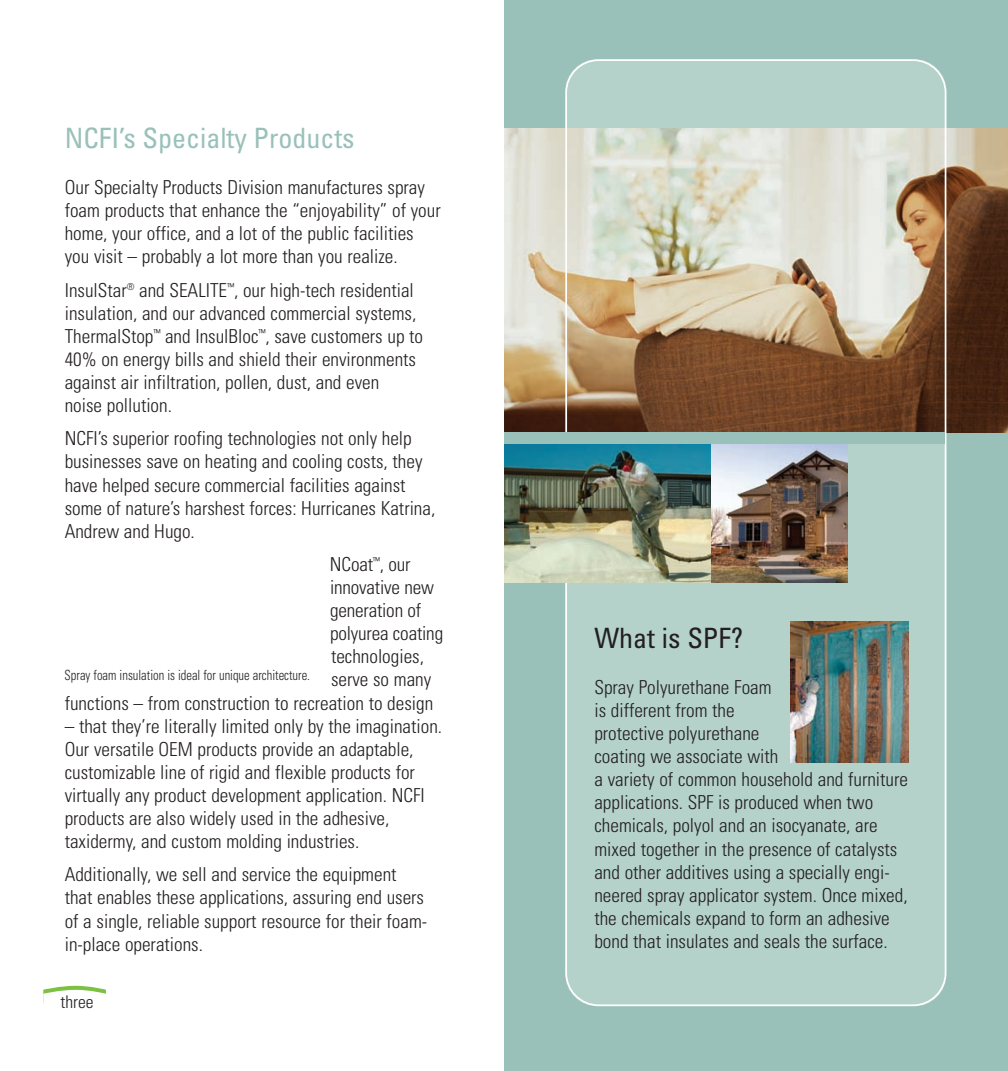
<style>
.page{position:relative;width:1008px;height:1071px;background:#fff}
.page>*{position:absolute;margin:0;border:0;box-sizing:border-box;transform-origin:0 0}
.t1{font:condensed 28px "Univers LT Std";color:#99c1b9}
.t2{font:condensed 28px "Univers LT Std";color:#231f20}
.t3{font:300 condensed 19.25px/23.1px "Univers LT Std";color:#231f20}
.t4{font:300 condensed 17.5px "Univers LT Std";color:#231f20}
.t5{font:300 condensed 14px "Univers LT Std";color:#231f20;scale:.9 1}
</style>
<div class="page">
<svg style="left:43px;top:986px;width:63px;height:17px"></svg>
<div style="left:504px;top:0;width:504px;height:1071px;background:#99c1b9"></div>
<img style="left:504px;top:129px;width:504px;height:303px">
<svg style="left:565px;top:59px;width:381px;height:947px;background:#b6c0b3"></svg>
<img style="left:790px;top:622px;width:119px;height:140px">
<img style="left:504px;top:444px;width:208px;height:139px">
<img style="left:712px;top:444px;width:136px;height:139px">
<div style="left:504px;top:432px;width:441px;height:12px;background:#99c1b9"></div>
<h1 class="t1" style="left:65px;top:128px;width:291px">NCFI’s Specialty Products</h1>
<p class="t3" style="left:65px;top:178px;width:377px">Our Specialty Products Division manufactures spray foam products that enhance the “enjoyability” of your home, your office, and a lot of the public facilities you visit – probably a lot more than you realize.</p>
<p class="t3" style="left:65px;top:280px;width:360px">InsulStar<sup>®</sup> and SEALITE<sup>™</sup>, our high-tech residential insulation, and our advanced commercial systems, ThermalStop<sup>™</sup> and InsulBloc<sup>™</sup>, save customers up to 40% on energy bills and shield their environments against air infiltration, pollen, dust, and even<br>noise pollution.</p>
<p class="t3" style="left:65px;top:429px;width:372px">NCFI’s superior roofing technologies not only help businesses save on heating and cooling costs, they have helped secure commercial facilities against some of nature’s harshest forces: Hurricanes Katrina, Andrew and Hugo.</p>
<p class="t3" style="left:330px;top:554px;width:82px">NCoat<sup>™</sup>, our</p>
<p class="t3" style="left:330px;top:577px;width:105px">innovative new</p>
<p class="t3" style="left:330px;top:600px;width:93px">generation of</p>
<p class="t3" style="left:330px;top:624px;width:115px">polyurea coating</p>
<p class="t3" style="left:331px;top:647px;width:94px">technologies,</p>
<p class="t3" style="left:331px;top:670px;width:102px">serve so many</p>
<p class="t3" style="left:65px;top:693px;width:370px">functions – from construction to recreation to design</p>
<p class="t3" style="left:65px;top:716px;width:379px">– that they’re literally limited only by the imagination.<br>Our versatile OEM products provide an adaptable, customizable line of rigid and flexible products for virtually any product development application. NCFI products are also widely used in the adhesive, taxidermy, and custom molding industries.</p>
<p class="t3" style="left:65px;top:865px;width:364px">Additionally, we sell and service the equipment that enables these applications, assuring end users of a single, reliable support resource for their foam&shy;in-place operations.</p>
<p class="t5" style="left:65px;top:670px;width:274px">Spray foam insulation is ideal for unique architecture.</p>
<p class="t4" style="left:61px;top:995px;width:35px">three</p>
<h1 class="t2" style="left:594px;top:627px;width:150px">What is SPF?</h1>
<p class="t3" style="left:594px;top:677px;width:315px">Spray Polyurethane Foam<br>is different from the<br>protective polyurethane<br>coating we associate with<br>a variety of common household and furniture applications. SPF is produced when two chemicals, polyol and an isocyanate, are mixed together in the presence of catalysts and other additives using a specially engi&shy;neered spray applicator system. Once mixed, the chemicals expand to form an adhesive bond that insulates and seals the surface.</p>
</div>
